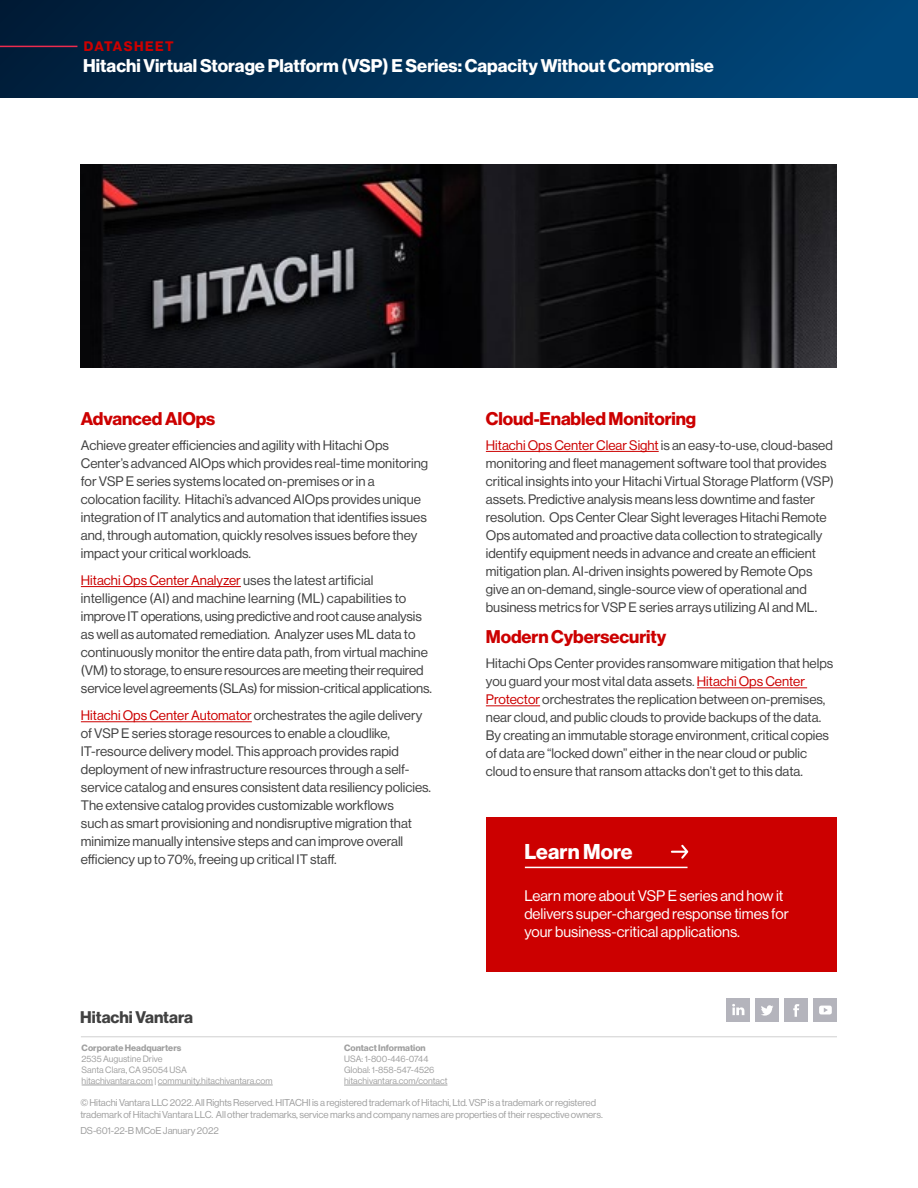
<style>
.page{position:relative;width:918px;height:1188px;background:#fff}
.page>*{position:absolute;margin:0;border:0;box-sizing:border-box;transform-origin:0 0}
.t1{font:21px "N Haas Grotesk DS Pro 75 Bd";letter-spacing:.005em;color:#fff}
.t2{font:18px "N Haas Grotesk DS Pro 75 Bd";color:#fff}
.t3{font:18px "N Haas Grotesk DS Pro 75 Bd";letter-spacing:-.005em;color:#c00}
.t4{font:16.5px "N Haas Grotesk DS Pro 75 Bd";color:#414141}
.t5{font:15px/18px "N Haas Grotesk DS Pro 55 Rg";color:#fff}
.t6{font:13.5px/18px "N Haas Grotesk DS Pro 55 Rg";color:#414141}
.t7{font:13.5px "N Haas Grotesk DS Pro 75 Bd";letter-spacing:.11em;color:#c00}
.t8{font:9.75px/12px "N Haas Grotesk DS Pro 55 Rg";letter-spacing:-.01em;color:#a0a0a0}
.t9{font:9px/10.8px "N Haas Grotesk DS Pro 55 Rg";color:#a0a0a0}
.t10{font:9px "N Haas Grotesk DS Pro 75 Bd";color:#a0a0a0}
.s1{color:#c00}
</style>
<div class="page">
<hr style="left:81px;top:1036px;width:756px;height:1px;background:#d0d0d0">
<hr style="left:82px;top:1085px;width:71px;height:1px;background:#a0a0a0">
<hr style="left:158px;top:1085px;width:115px;height:1px;background:#a0a0a0">
<hr style="left:344px;top:1085px;width:103px;height:1px;background:#a0a0a0">
<div style="left:785px;top:999px;width:23px;height:23px;background:#b4b4bc"></div>
<svg style="left:793px;top:1004px;width:6px;height:13px"></svg>
<div style="left:726px;top:999px;width:24px;height:23px;background:#b4b4bc"></div>
<svg style="left:732px;top:1004px;width:12px;height:11px"></svg>
<div style="left:756px;top:999px;width:23px;height:23px;background:#b4b4bc"></div>
<svg style="left:761px;top:1005px;width:12px;height:11px"></svg>
<div style="left:814px;top:999px;width:23px;height:23px;background:#b4b4bc"></div>
<svg style="left:819px;top:1006px;width:13px;height:8px"></svg>
<div style="left:0;top:0;width:918px;height:98px;background:linear-gradient(to right,#001c38,#00497e)"></div>
<hr style="left:0;top:46px;width:77px;height:1px;background:#ed2b4e">
<hr style="left:486px;top:451px;width:173px;height:1px;background:#c00">
<hr style="left:697px;top:688px;width:110px;height:1px;background:#c00">
<hr style="left:486px;top:706px;width:54px;height:1px;background:#c00">
<img style="left:81px;top:164px;width:756px;height:203px">
<hr style="left:81px;top:586px;width:160px;height:1px;background:#c00">
<hr style="left:81px;top:722px;width:171px;height:1px;background:#c00">
<div style="left:486px;top:817px;width:351px;height:155px;background:#c00"></div>
<hr style="left:525px;top:867px;width:163px;height:1px;background:#fff">
<svg style="left:671px;top:845px;width:17px;height:14px"></svg>
<p class="t7" style="left:84px;top:38px;width:91px">DATASHEET</p>
<h2 class="t2" style="left:83px;top:55px;width:632px">Hitachi Virtual Storage Platform (VSP) E Series: Capacity Without Compromise</h2>
<h2 class="t3" style="left:81px;top:408px;width:136px">Advanced AIOps</h2>
<p class="t6" style="left:81px;top:436px;width:349px">Achieve greater efficiencies and agility with Hitachi Ops Center’s advanced AIOps which provides real-time monitoring for VSP E series systems located on-premises or in a colocation facility. Hitachi’s advanced AIOps provides unique integration of IT analytics and automation that identifies issues and, through automation, quickly resolves issues before they impact your critical workloads.</p>
<p class="t6" style="left:81px;top:571px;width:352px"><span class="s1">Hitachi Ops Center Analyzer</span> uses the latest artificial intelligence (AI) and machine learning (ML) capabilities to improve IT operations, using predictive and root cause analysis as well as automated remediation. Analyzer uses ML data to continuously monitor the entire data path, from virtual machine (VM) to storage, to ensure resources are meeting their required service level agreements (SLAs) for mission-critical applications.</p>
<p class="t6" style="left:81px;top:706px;width:352px"><span class="s1">Hitachi Ops Center Automator</span> orchestrates the agile delivery of VSP E series storage resources to enable a cloudlike, IT-resource delivery model. This approach provides rapid deployment of new infrastructure resources through a self&shy;service catalog and ensures consistent data resiliency policies.<br>The extensive catalog provides customizable workflows<br>such as smart provisioning and nondisruptive migration that minimize manually intensive steps and can improve overall efficiency up to 70%, freeing up critical IT staff.</p>
<p class="t4" style="left:80px;top:1008px;width:115px">Hitachi Vantara</p>
<p class="t10" style="left:82px;top:1043px;width:101px">Corporate Headquarters</p>
<p class="t9" style="left:82px;top:1054px;width:193px">2535 Augustine Drive<br>Santa Clara, CA 95054 USA<br>hitachivantara.com | community.hitachivantara.com</p>
<p class="t10" style="left:344px;top:1043px;width:83px">Contact Information</p>
<p class="t9" style="left:344px;top:1054px;width:105px">USA: 1-800-446-0744<br>Global: 1-858-547-4526 hitachivantara.com/contact</p>
<h2 class="t3" style="left:486px;top:408px;width:212px">Cloud-Enabled Monitoring</h2>
<p class="t6" style="left:486px;top:436px;width:350px"><span class="s1">Hitachi Ops Center Clear Sight</span> is an easy-to-use, cloud-based monitoring and fleet management software tool that provides critical insights into your Hitachi Virtual Storage Platform (VSP) assets. Predictive analysis means less downtime and faster resolution. Ops Center Clear Sight leverages Hitachi Remote Ops automated and proactive data collection to strategically identify equipment needs in advance and create an efficient mitigation plan. AI-driven insights powered by Remote Ops give an on-demand, single-source view of operational and business metrics for VSP E series arrays utilizing AI and ML.</p>
<h2 class="t3" style="left:486px;top:626px;width:182px">Modern Cybersecurity</h2>
<p class="t6" style="left:486px;top:654px;width:349px">Hitachi Ops Center provides ransomware mitigation that helps you guard your most vital data assets. <span class="s1">Hitachi Ops Center Protector</span> orchestrates the replication between on-premises, near cloud, and public clouds to provide backups of the data.<br>By creating an immutable storage environment, critical copies of data are “locked down” either in the near cloud or public cloud to ensure that ransom attacks don’t get to this data.</p>
<h1 class="t1" style="left:524px;top:839px;width:110px">Learn More</h1>
<p class="t5" style="left:524px;top:887px;width:266px">Learn more about VSP E series and how it delivers super-charged response times for your business-critical applications.</p>
<p class="t8" style="left:80px;top:1096px;width:524px">© Hitachi Vantara LLC 2022. All Rights Reserved. HITACHI is a registered trademark of Hitachi, Ltd. VSP is a trademark or registered trademark of Hitachi Vantara LLC. All other trademarks, service marks and company names are properties of their respective owners.</p>
<p class="t8" style="left:80px;top:1125px;width:140px">DS-601-22-B MCoE January 2022</p>
</div>
